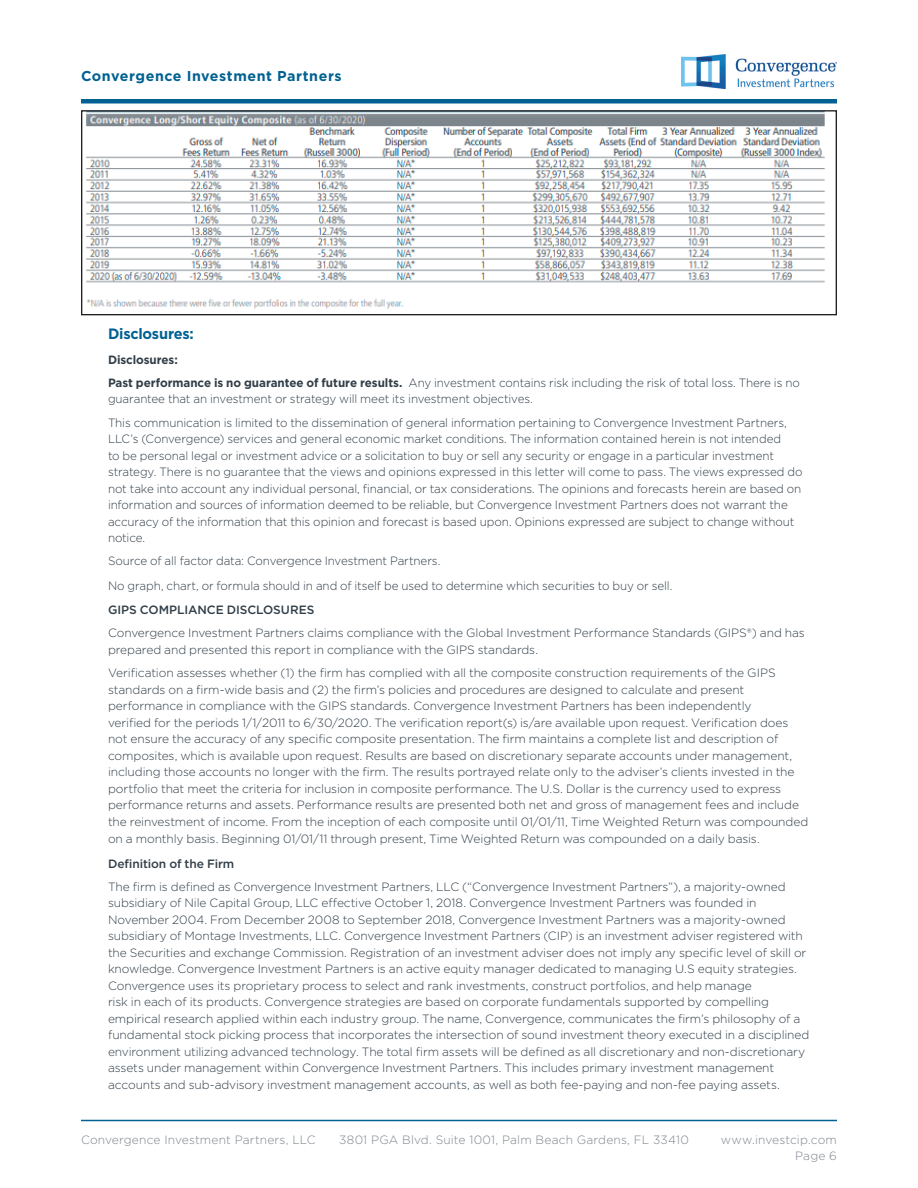
<style>
.page{position:relative;width:918px;height:1188px;background:#fff}
.page>*{position:absolute;margin:0;border:0;box-sizing:border-box;transform-origin:0 0}
.t1{font:700 15px "Gotham";letter-spacing:-.015em;color:#006192}
.t2{font:700 14.25px "Gotham";letter-spacing:.04em;color:#006192}
.t3{font:300 12px/16.5px "Gotham";letter-spacing:-.01em;color:#313e48}
.t4{font:300 12px/16.5px "Gotham";letter-spacing:.01em;color:#7e858c;text-align:right}
.t5{font:500 12px "Gotham";letter-spacing:-.005em;color:#313e48}
.t6{font:700 12px "Gotham";letter-spacing:-.01em;color:#313e48}
.s1{font-weight:700}
</style>
<div class="page">
<div style="left:81px;top:99px;width:756px;height:5px;background:#006192"></div>
<img style="left:682px;top:54px;width:155px;height:34px">
<hr style="left:81px;top:1120px;width:756px;height:1px;background:#006192">
<div style="left:82px;top:111px;width:754px;height:204px;background:#fff;opacity:.75"></div>
<div style="left:81px;top:110px;width:756px;height:205px;border:1px solid #231f20"></div>
<p class="t2" style="left:81px;top:66px;width:262px">Convergence Investment Partners</p>
<p class="t1" style="left:108px;top:324px;width:87px">Disclosures:</p>
<p class="t6" style="left:108px;top:351px;width:71px">Disclosures:</p>
<p class="t3" style="left:108px;top:374px;width:693px"><span class="s1">Past performance is no guarantee of future results.</span> Any investment contains risk including the risk of total loss. There is no guarantee that an investment or strategy will meet its investment objectives.</p>
<p class="t3" style="left:108px;top:414px;width:696px">This communication is limited to the dissemination of general information pertaining to Convergence Investment Partners, LLC’s (Convergence) services and general economic market conditions. The information contained herein is not intended<br>to be personal legal or investment advice or a solicitation to buy or sell any security or engage in a particular investment strategy. There is no guarantee that the views and opinions expressed in this letter will come to pass. The views expressed do not take into account any individual personal, financial, or tax considerations. The opinions and forecasts herein are based on information and sources of information deemed to be reliable, but Convergence Investment Partners does not warrant the accuracy of the information that this opinion and forecast is based upon. Opinions expressed are subject to change without notice.</p>
<p class="t3" style="left:108px;top:553px;width:334px">Source of all factor data: Convergence Investment Partners.</p>
<p class="t3" style="left:108px;top:577px;width:566px">No graph, chart, or formula should in and of itself be used to determine which securities to buy or sell.</p>
<p class="t5" style="left:108px;top:602px;width:208px">GIPS COMPLIANCE DISCLOSURES</p>
<p class="t3" style="left:108px;top:625px;width:698px">Convergence Investment Partners claims compliance with the Global Investment Performance Standards (GIPS®) and has prepared and presented this report in compliance with the GIPS standards.</p>
<p class="t3" style="left:108px;top:664px;width:702px">Verification assesses whether (1) the firm has complied with all the composite construction requirements of the GIPS standards on a firm-wide basis and (2) the firm’s policies and procedures are designed to calculate and present performance in compliance with the GIPS standards. Convergence Investment Partners has been independently<br>verified for the periods 1/1/2011 to 6/30/2020. The verification report(s) is/are available upon request. Verification does not ensure the accuracy of any specific composite presentation. The firm maintains a complete list and description of composites, which is available upon request. Results are based on discretionary separate accounts under management, including those accounts no longer with the firm. The results portrayed relate only to the adviser’s clients invested in the portfolio that meet the criteria for inclusion in composite performance. The U.S. Dollar is the currency used to express performance returns and assets. Performance results are presented both net and gross of management fees and include the reinvestment of income. From the inception of each composite until 01/01/11, Time Weighted Return was compounded</p>
<p class="t3" style="left:108px;top:830px;width:653px">on a monthly basis. Beginning 01/01/11 through present, Time Weighted Return was compounded on a daily basis.</p>
<p class="t5" style="left:108px;top:856px;width:128px">Definition of the Firm</p>
<p class="t3" style="left:108px;top:878px;width:703px">The firm is defined as Convergence Investment Partners, LLC (“Convergence Investment Partners”), a majority-owned subsidiary of Nile Capital Group, LLC effective October 1, 2018. Convergence Investment Partners was founded in November 2004. From December 2008 to September 2018, Convergence Investment Partners was a majority-owned subsidiary of Montage Investments, LLC. Convergence Investment Partners (CIP) is an investment adviser registered with the Securities and exchange Commission. Registration of an investment adviser does not imply any specific level of skill or knowledge. Convergence Investment Partners is an active equity manager dedicated to managing U.S equity strategies.<br>Convergence uses its proprietary process to select and rank investments, construct portfolios, and help manage<br>risk in each of its products. Convergence strategies are based on corporate fundamentals supported by compelling empirical research applied within each industry group. The name, Convergence, communicates the firm’s philosophy of a fundamental stock picking process that incorporates the intersection of sound investment theory executed in a disciplined environment utilizing advanced technology. The total firm assets will be defined as all discretionary and non-discretionary assets under management within Convergence Investment Partners. This includes primary investment management accounts and sub-advisory investment management accounts, as well as both fee-paying and non-fee paying assets.</p>
<p class="t4" style="left:81px;top:1131px;width:236px">Convergence Investment Partners, LLC</p>
<p class="t4" style="left:339px;top:1131px;width:351px">3801 PGA Blvd. Suite 1001, Palm Beach Gardens, FL 33410</p>
<p class="t4" style="left:721px;top:1131px;width:118px">www.investcip.com<br>Page 6</p>
</div>
